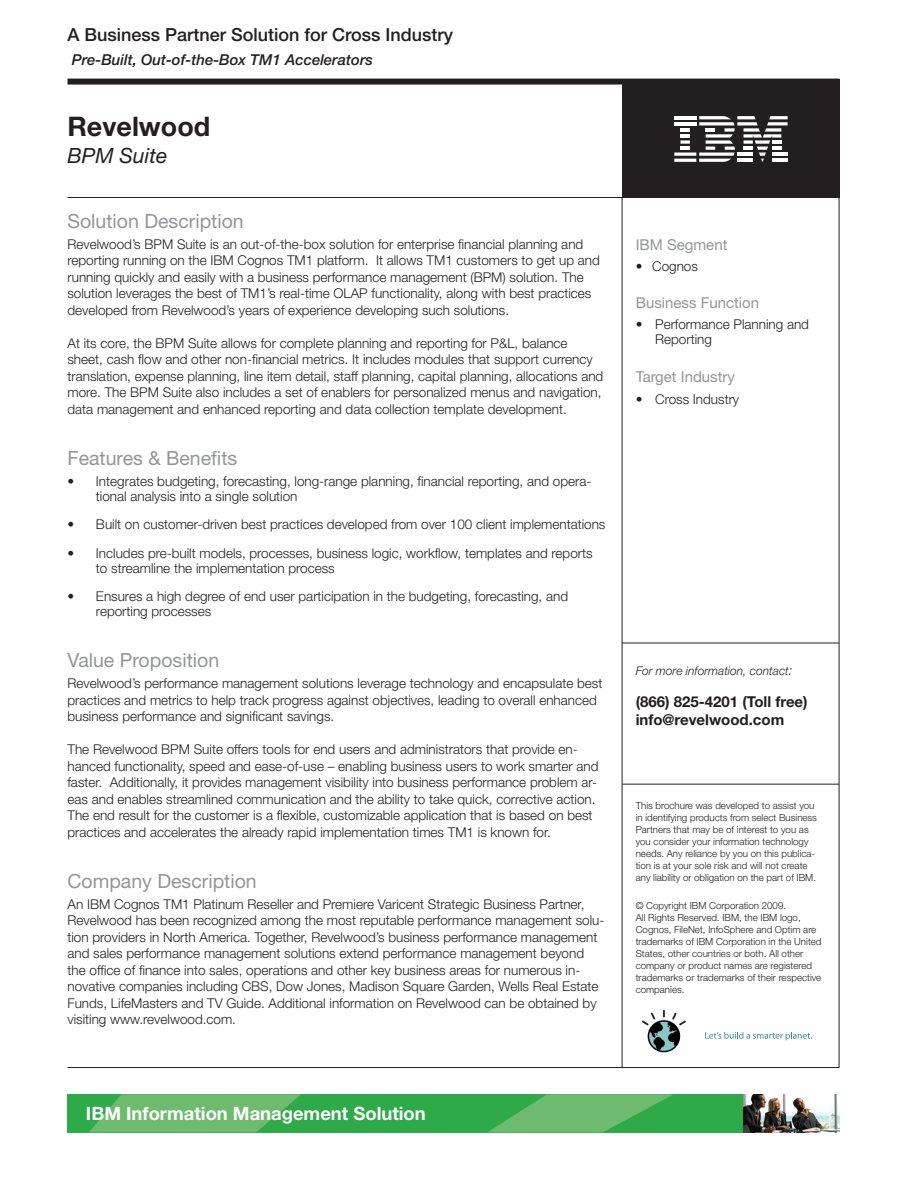
<style>
.page{position:relative;width:918px;height:1188px;background:#fff}
.page>*{position:absolute;margin:0;border:0;box-sizing:border-box;transform-origin:0 0}
.t1{font:700 27px "Helvetica Neue";color:#231f20}
.t2{font:italic 21px "Helvetica Neue";color:#231f20}
.Paragraph_Style_1{font:19.5px "Helvetica Neue LT Std";color:#939598}
.t3{font:700 18.45px "Helvetica Neue LT Std";color:#fff}
.t4{font:500 18px "Helvetica Neue LT Std";color:#231f20}
.t5{font:700 15px "Helvetica Neue";color:#231f20}
.Paragraph_Style_1-2{font:15px "Helvetica Neue LT Std";color:#939598}
.t6{font:italic 500 15px "Helvetica Neue";color:#231f20}
.t7{font:300 13.5px/16.5px "Helvetica Neue";color:#231f20}
.t8{font:italic 300 12px "Helvetica Neue";color:#231f20}
.Paragraph_Style_1-3{font:300 9.75px/12px "Helvetica Neue";color:#231f20}
.s1{font-size:13.5px}
</style>
<div class="page">
<div style="left:622px;top:79px;width:217px;height:119px;background:#231f20"></div>
<svg style="left:674px;top:116px;width:114px;height:46px"></svg>
<hr style="left:737px;top:159px;width:16px;height:3px;background:#fff">
<hr style="left:674px;top:159px;width:22px;height:3px;background:#fff">
<hr style="left:622px;top:784px;width:217px;height:1px;background:#231f20">
<hr style="left:622px;top:643px;width:217px;height:1px;background:#231f20">
<img style="left:642px;top:1011px;width:44px;height:42px">
<svg style="left:705px;top:1032px;width:107px;height:8px"></svg>
<div style="left:68px;top:1094px;width:676px;height:38px;background:#2eaa49"></div>
<svg style="left:89px;top:1094px;width:212px;height:38px"></svg>
<svg style="left:488px;top:1094px;width:185px;height:38px"></svg>
<img style="left:743px;top:1094px;width:96px;height:38px">
<div style="left:68px;top:79px;width:771px;height:6px;background:#231f20"></div>
<hr style="left:68px;top:197px;width:771px;height:1px;background:#231f20">
<hr style="left:68px;top:1067px;width:771px;height:1px;background:#231f20">
<hr style="left:622px;top:198px;width:1px;height:870px;background:#231f20">
<hr style="left:839px;top:198px;width:1px;height:870px;background:#231f20">
<p class="t4" style="left:68px;top:24px;width:387px">A Business Partner Solution for Cross Industry</p>
<p class="t6" style="left:72px;top:51px;width:303px">Pre-Built, Out-of-the-Box TM1 Accelerators</p>
<p class="t1" style="left:68px;top:109px;width:144px">Revelwood</p>
<p class="t2" style="left:68px;top:143px;width:101px">BPM Suite</p>
<p class="Paragraph_Style_1" style="left:68px;top:209px;width:178px">Solution Description</p>
<p class="t7" style="left:68px;top:235px;width:534px">Revelwood’s BPM Suite is an out-of-the-box solution for enterprise financial planning and reporting running on the IBM Cognos TM1 platform. It allows TM1 customers to get up and running quickly and easily with a business performance management (BPM) solution. The solution leverages the best of TM1’s real-time OLAP functionality, along with best practices developed from Revelwood’s years of experience developing such solutions.</p>
<p class="t7" style="left:68px;top:334px;width:537px">At its core, the BPM Suite allows for complete planning and reporting for P&amp;L, balance sheet, cash flow and other non-financial metrics. It includes modules that support currency translation, expense planning, line item detail, staff planning, capital planning, allocations and more. The BPM Suite also includes a set of enablers for personalized menus and navigation, data management and enhanced reporting and data collection template development.</p>
<p class="Paragraph_Style_1" style="left:68px;top:446px;width:171px">Features &amp; Benefits</p>
<p class="t7" style="left:96px;top:473px;width:497px;line-height:15px;text-indent:-28px">• Integrates budgeting, forecasting, long-range planning, financial reporting, and opera&shy;tional analysis into a single solution</p>
<p class="t7" style="left:68px;top:516px;width:539px">• Built on customer-driven best practices developed from over 100 client implementations</p>
<p class="t7" style="left:96px;top:545px;width:498px;line-height:15px;text-indent:-28px">• Includes pre-built models, processes, business logic, workflow, templates and reports to streamline the implementation process</p>
<p class="t7" style="left:96px;top:589px;width:474px;line-height:15px;text-indent:-28px">• Ensures a high degree of end user participation in the budgeting, forecasting, and reporting processes</p>
<p class="Paragraph_Style_1" style="left:68px;top:649px;width:153px">Value Proposition</p>
<p class="t7" style="left:68px;top:675px;width:536px">Revelwood’s performance management solutions leverage technology and encapsulate best practices and metrics to help track progress against objectives, leading to overall enhanced business performance and significant savings.</p>
<p class="t7" style="left:68px;top:741px;width:533px">The Revelwood BPM Suite offers tools for end users and administrators that provide en&shy;hanced functionality, speed and ease-of-use – enabling business users to work smarter and faster. Additionally, it provides management visibility into business performance problem ar&shy;eas and enables streamlined communication and the ability to take quick, corrective action.<br>The end result for the customer is a flexible, customizable application that is based on best practices and accelerates the already rapid implementation times TM1 is known for.</p>
<p class="Paragraph_Style_1" style="left:68px;top:869px;width:191px">Company Description</p>
<p class="t7" style="left:68px;top:895px;width:538px">An IBM Cognos TM1 Platinum Reseller and Premiere Varicent Strategic Business Partner, Revelwood has been recognized among the most reputable performance management solu&shy;tion providers in North America. Together, Revelwood’s business performance management and sales performance management solutions extend performance management beyond the office of finance into sales, operations and other key business areas for numerous in&shy;novative companies including CBS, Dow Jones, Madison Square Garden, Wells Real Estate Funds, LifeMasters and TV Guide. Additional information on Revelwood can be obtained by visiting www.revelwood.com.</p>
<p class="Paragraph_Style_1-2" style="left:636px;top:236px;width:93px">IBM Segment</p>
<p class="t7" style="left:636px;top:257px;width:64px">• Cognos</p>
<p class="Paragraph_Style_1-2" style="left:636px;top:294px;width:125px">Business Function</p>
<p class="t7" style="left:655px;top:317px;width:155px;line-height:15px;text-indent:-19px">• Performance Planning and<br>Reporting</p>
<p class="Paragraph_Style_1-2" style="left:636px;top:367px;width:101px">Target Industry</p>
<p class="t7" style="left:636px;top:391px;width:105px">• Cross Industry</p>
<p class="t8" style="left:636px;top:664px;width:158px">For more information, contact<span class="s1">:</span></p>
<p class="t5" style="left:636px;top:692px;width:173px">(866) 825-4201 (Toll free)</p>
<p class="t5" style="left:636px;top:710px;width:150px">info@revelwood.com</p>
<p class="Paragraph_Style_1-3" style="left:636px;top:799px;width:183px">This brochure was developed to assist you in identifying products from select Business Partners that may be of interest to you as you consider your information technology</p>
<p class="Paragraph_Style_1-3" style="left:636px;top:847px;width:182px">needs. Any reliance by you on this publica&shy;tion is at your sole risk and will not create any liability or obligation on the part of IBM.</p>
<p class="Paragraph_Style_1-3" style="left:636px;top:899px;width:187px">© Copyright IBM Corporation 2009.<br>All Rights Reserved. IBM, the IBM logo, Cognos, FileNet, InfoSphere and Optim are trademarks of IBM Corporation in the United States, other countries or both. All other company or product names are registered trademarks or trademarks of their respective companies.</p>
<p class="t3" style="left:86px;top:1102px;width:341px">IBM Information Management Solution</p>
</div>
